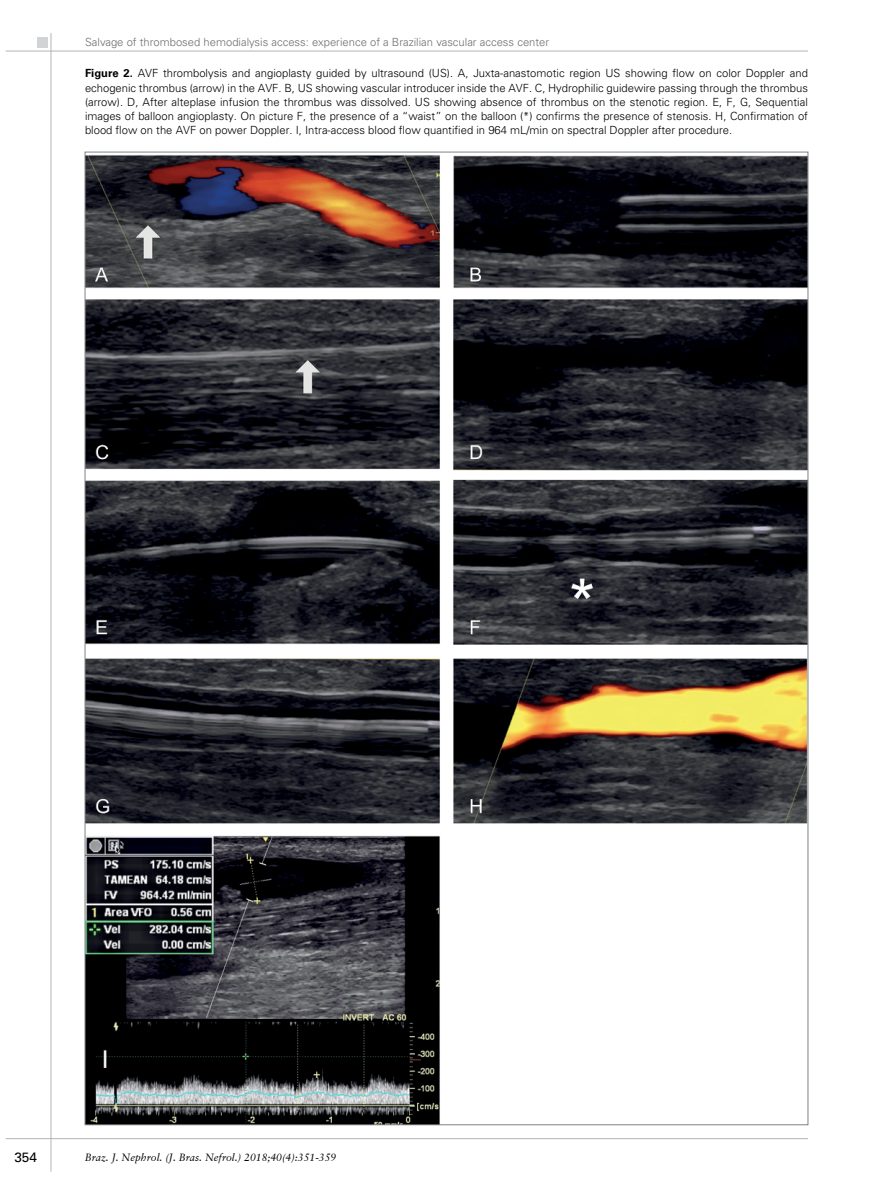
<style>
.page{position:relative;width:893px;height:1191px;background:#fff}
.page>*{position:absolute;margin:0;border:0;box-sizing:border-box;transform-origin:0 0}
.t1{font:13.5px "Univers LT Std";color:#000}
.t2{font:300 11.25px/14.2px "Univers LT Std";color:#000;text-align:justify}
.t3{font:300 11.25px "Univers LT Std";color:#6d6e71}
.t4{font:italic 10.5px "Garamond Retrospective S Si";color:#000}
.s1{font-weight:700}
</style>
<div class="page">
<div style="left:37px;top:37px;width:11px;height:11px;background:#d1d3d4"></div>
<hr style="left:6px;top:51px;width:802px;height:1px;background:#b1b4b6">
<hr style="left:51px;top:33px;width:1px;height:1138px;background:#b1b4b6">
<hr style="left:6px;top:1138px;width:802px;height:1px;background:#b1b4b6">
<img style="left:87px;top:155px;width:719px;height:968px">
<p class="t3" style="left:85px;top:36px;width:466px">Salvage of thrombosed hemodialysis access: experience of a Brazilian vascular access center</p>
<p class="t2" style="left:85px;top:66px;width:724px"><span class="s1">Figure 2.</span> AVF thrombolysis and angioplasty guided by ultrasound (US). A, Juxta-anastomotic region US showing flow on color Doppler and echogenic thrombus (arrow) in the AVF. B, US showing vascular introducer inside the AVF. C, Hydrophilic guidewire passing through the thrombus (arrow). D, After alteplase infusion the thrombus was dissolved. US showing absence of thrombus on the stenotic region. E, F, G, Sequential images of balloon angioplasty. On picture F, the presence of a “waist” on the balloon (*) confirms the presence of stenosis. H, Confirmation of blood flow on the AVF on power Doppler. I, Intra-access blood flow quantified in 964 mL/min on spectral Doppler after procedure.</p>
<p class="t1" style="left:14px;top:1149px;width:24px">354</p>
<p class="t4" style="left:85px;top:1151px;width:253px">Braz. J. Nephrol. (J. Bras. Nefrol.) 2018;40(4):351-359</p>
</div>
